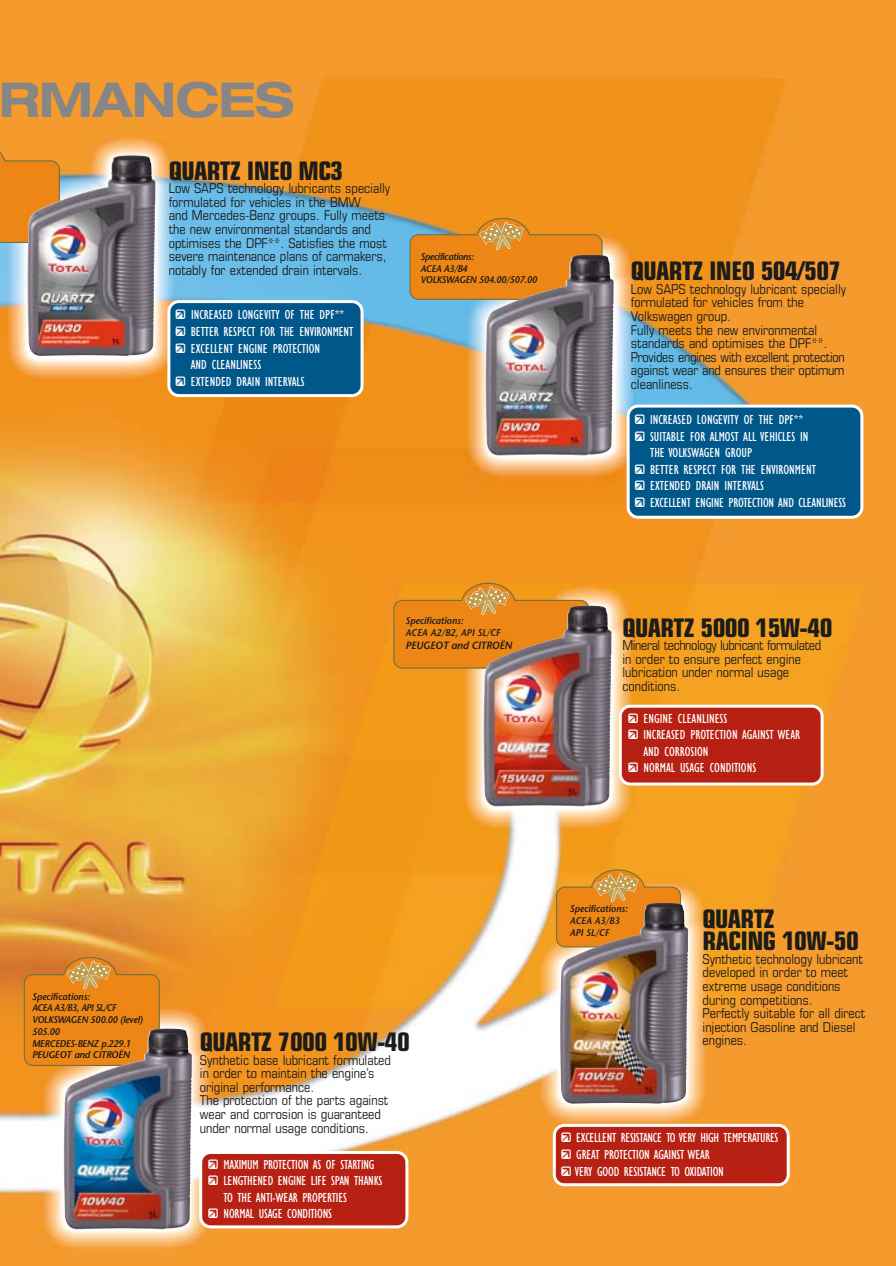
<style>
.page{position:relative;width:896px;height:1266px;background:#fff}
.page>*{position:absolute;margin:0;border:0;box-sizing:border-box;transform-origin:0 0}
.t1{font:700 expanded 48.12px "Helvetica Neue";letter-spacing:-.015em;color:#868687}
.t2{font:700 condensed 25.55px/22.6px "Eurostile";letter-spacing:-.025em;color:#1c1c1a}
.t3{font:condensed 13.47px/13.5px "Eurostile";color:#1c1c1a}
.t4{font:condensed 13.47px/16.6px "Gill Sans";color:#fff}
.t5{font:condensed 13.47px "Gill Sans";letter-spacing:-.02em;color:#fff}
.t6{font:italic 600 10.5px "Stone Sans";letter-spacing:-.03em;color:#1c1c1a}
.t7{font:italic 600 9.8px/11.7px "Stone Sans";letter-spacing:-.035em;color:#1c1c1a;scale:.95 1}
.t8{font:italic 600 9.8px/11.7px "Stone Sans";color:#1c1c1a;scale:.95 1}
</style>
<div class="page">
<img style="left:0;top:0;width:895px;height:1266px">
<h1 class="t1" style="left:-2px;top:82px;width:297px">RMANCES</h1>
<h2 class="t2" style="left:169px;top:162px;width:176px">QUARTZ INEO MC3</h2>
<p class="t3" style="left:169px;top:183px;width:223px">Low SAPS technology lubricants specially formulated for vehicles in the BMW<br>and Mercedes-Benz groups. Fully meets the new environmental standards and optimises the DPF**. Satisfies the most severe maintenance plans of carmakers, notably for extended drain intervals.</p>
<p class="t4" style="left:175px;top:308px;width:170px">● INCREASED LONGEVITY OF THE DPF**</p>
<p class="t4" style="left:175px;top:325px;width:180px">● BETTER RESPECT FOR THE ENVIRONMENT</p>
<p class="t4" style="left:191px;top:341px;width:131px;text-indent:-16px">● EXCELLENT ENGINE PROTECTION<br>AND CLEANLINESS</p>
<p class="t4" style="left:175px;top:374px;width:131px">● EXTENDED DRAIN INTERVALS</p>
<p class="t7" style="left:420px;top:252px;width:124px">Specifications:<br>ACEA A3/B4<br>VOLKSWAGEN 504.00/507.00</p>
<p class="t8" style="left:405px;top:616px;width:101px;line-height:12.2px">Specifications:<br>ACEA A2/B2, API SL/CF</p>
<p class="t6" style="left:405px;top:641px;width:108px">PEUGEOT and CITROËN</p>
<h2 class="t2" style="left:630px;top:262px;width:212px">QUARTZ INEO 504/507</h2>
<p class="t3" style="left:630px;top:284px;width:216px">Low SAPS technology lubricant specially formulated for vehicles from the<br>Volkswagen group.<br>Fully meets the new environmental standards and optimises the DPF**.<br>Provides engines with excellent protection against wear and ensures their optimum cleanliness.</p>
<p class="t4" style="left:634px;top:413px;width:170px">● INCREASED LONGEVITY OF THE DPF**</p>
<p class="t4" style="left:650px;top:429px;width:160px;text-indent:-16px">● SUITABLE FOR ALMOST ALL VEHICLES IN<br>THE VOLKSWAGEN GROUP</p>
<p class="t4" style="left:634px;top:462px;width:183px">● BETTER RESPECT FOR THE ENVIRONMENT</p>
<p class="t4" style="left:634px;top:479px;width:131px">● EXTENDED DRAIN INTERVALS</p>
<p class="t4" style="left:634px;top:496px;width:213px">● EXCELLENT ENGINE PROTECTION AND CLEANLINESS</p>
<h2 class="t2" style="left:622px;top:619px;width:211px">QUARTZ 5000 15W-40</h2>
<p class="t3" style="left:622px;top:640px;width:200px">Mineral technology lubricant formulated in order to ensure perfect engine lubrication under normal usage conditions.</p>
<p class="t4" style="left:627px;top:711px;width:101px">● ENGINE CLEANLINESS</p>
<p class="t4" style="left:643px;top:728px;width:158px;text-indent:-16px">● INCREASED PROTECTION AGAINST WEAR<br>AND CORROSION</p>
<p class="t4" style="left:627px;top:761px;width:130px">● NORMAL USAGE CONDITIONS</p>
<p class="t7" style="left:32px;top:991px;width:118px">Specifications:<br>ACEA A3/B3, API SL/CF<br>VOLKSWAGEN 500.00 (level)<br>505.00<br>MERCEDES-BENZ p.229.1<br>PEUGEOT and CITROËN</p>
<h2 class="t2" style="left:200px;top:1033px;width:211px">QUARTZ 7000 10W-40</h2>
<p class="t3" style="left:200px;top:1054px;width:192px">Synthetic base lubricant formulated in order to maintain the engine’s original performance.<br>The protection of the parts against wear and corrosion is guaranteed under normal usage conditions.</p>
<p class="t4" style="left:208px;top:1157px;width:168px">● MAXIMUM PROTECTION AS OF STARTING</p>
<p class="t4" style="left:223px;top:1174px;width:160px;text-indent:-16px">● LENGTHENED ENGINE LIFE SPAN THANKS<br>TO THE ANTI-WEAR PROPERTIES</p>
<p class="t4" style="left:208px;top:1207px;width:125px">● NORMAL USAGE CONDITIONS</p>
<p class="t8" style="left:569px;top:904px;width:62px">Specifications:<br>ACEA A3/B3<br>API SL/CF</p>
<h2 class="t2" style="left:702px;top:910px;width:158px">QUARTZ<br>RACING 10W-50</h2>
<p class="t3" style="left:702px;top:954px;width:164px">Synthetic technology lubricant developed in order to meet extreme usage conditions during competitions.<br>Perfectly suitable for all direct injection Gasoline and Diesel engines.</p>
<p class="t5" style="left:560px;top:1133px;width:219px">● EXCELLENT RESISTANCE TO VERY HIGH TEMPERATURES</p>
<p class="t4" style="left:560px;top:1148px;width:151px">● GREAT PROTECTION AGAINST WEAR</p>
<p class="t4" style="left:560px;top:1164px;width:165px">● VERY GOOD RESISTANCE TO OXIDATION</p>
</div>
